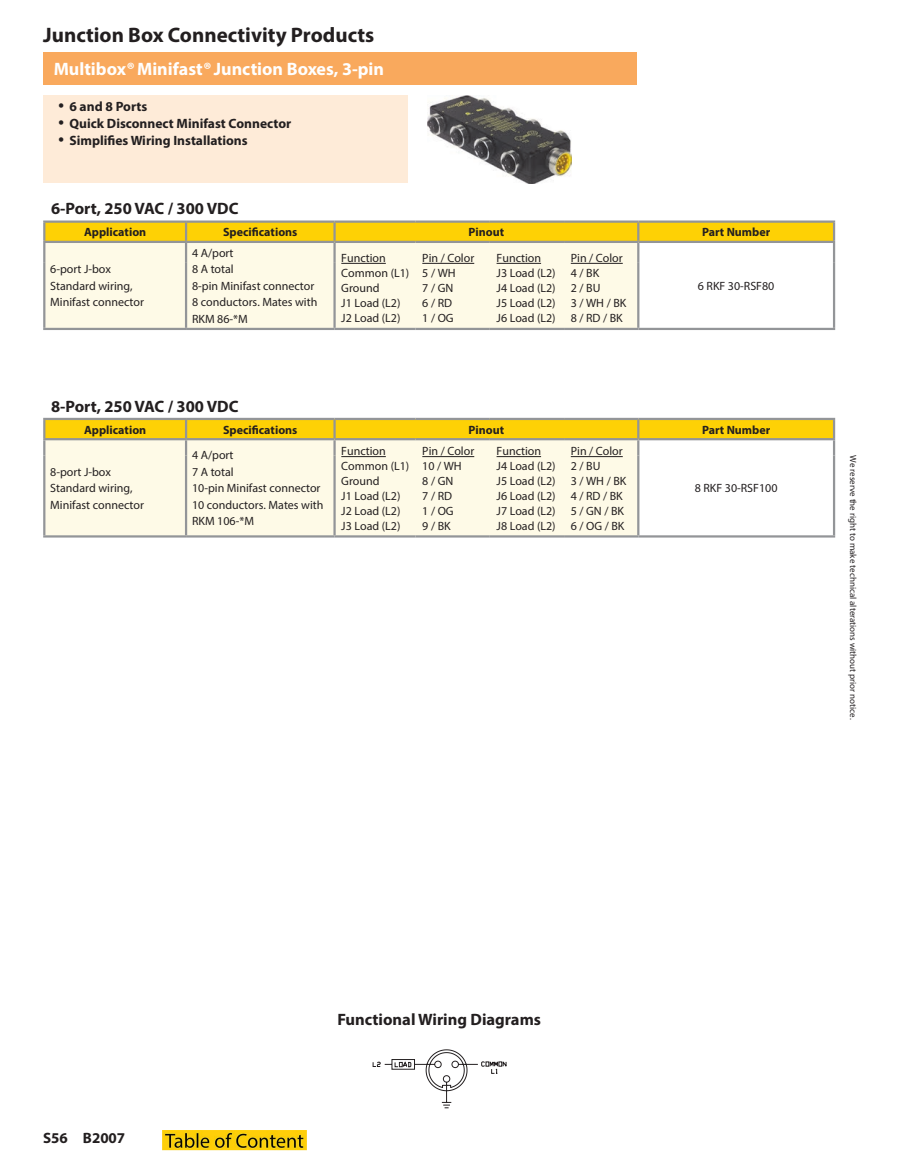
<style>
.page{position:relative;width:918px;height:1175px;background:#fff}
.page>*{position:absolute;margin:0;border:0;box-sizing:border-box;transform-origin:0 0}
.t1{font:700 21px "Myriad Pro";color:#231f20}
.Paragraph_Style10{font:700 18px "Myriad Pro";color:#fff}
.t2{font:700 16.5px "Myriad Pro";color:#231f20}
.t3{font:700 15px "Myriad Pro";color:#231f20}
.t4{font:700 13.5px "Myriad Pro";color:#231f20}
.Paragraph_Style1{font:12px/16.5px "Myriad Pro";color:#231f20}
.t5{font:700 12px "Myriad Pro";color:#231f20}
.t6{font:9px "Myriad Pro";color:#231f20}
.s1{font-style:italic}
</style>
<div class="page">
<div style="left:45px;top:262px;width:592px;height:66px;background:#fefae7"></div>
<hr style="left:43px;top:220px;width:143px;height:3px;background:#939598">
<hr style="left:186px;top:220px;width:149px;height:3px;background:#939598">
<hr style="left:335px;top:220px;width:81px;height:3px;background:#939598">
<hr style="left:416px;top:220px;width:74px;height:3px;background:#939598">
<hr style="left:490px;top:220px;width:74px;height:3px;background:#939598">
<hr style="left:564px;top:220px;width:74px;height:3px;background:#939598">
<hr style="left:638px;top:220px;width:197px;height:3px;background:#939598">
<hr style="left:43px;top:262px;width:2px;height:66px;background:#939598">
<hr style="left:185px;top:262px;width:2px;height:66px;background:#939598">
<hr style="left:333px;top:262px;width:3px;height:66px;background:#939598">
<hr style="left:43px;top:328px;width:143px;height:2px;background:#939598">
<hr style="left:186px;top:328px;width:149px;height:2px;background:#939598">
<hr style="left:335px;top:328px;width:81px;height:2px;background:#939598">
<hr style="left:416px;top:328px;width:74px;height:2px;background:#939598">
<hr style="left:490px;top:328px;width:74px;height:2px;background:#939598">
<hr style="left:564px;top:328px;width:74px;height:2px;background:#939598">
<svg style="left:43px;top:222px;width:792px;height:40px;background:#f4df7e"></svg>
<hr style="left:833px;top:262px;width:2px;height:66px;background:#939598">
<hr style="left:637px;top:262px;width:2px;height:66px;background:#939598">
<hr style="left:638px;top:328px;width:197px;height:2px;background:#939598">
<hr style="left:341px;top:263px;width:45px;height:1px;background:#231f20">
<hr style="left:422px;top:263px;width:52px;height:1px;background:#231f20">
<hr style="left:497px;top:263px;width:44px;height:1px;background:#231f20">
<hr style="left:571px;top:263px;width:52px;height:1px;background:#231f20">
<div style="left:45px;top:455px;width:592px;height:80px;background:#fefae7"></div>
<hr style="left:43px;top:418px;width:143px;height:2px;background:#939598">
<hr style="left:186px;top:418px;width:149px;height:2px;background:#939598">
<hr style="left:335px;top:418px;width:81px;height:2px;background:#939598">
<hr style="left:416px;top:418px;width:74px;height:2px;background:#939598">
<hr style="left:490px;top:418px;width:74px;height:2px;background:#939598">
<hr style="left:564px;top:418px;width:74px;height:2px;background:#939598">
<hr style="left:638px;top:418px;width:197px;height:2px;background:#939598">
<hr style="left:43px;top:455px;width:2px;height:80px;background:#939598">
<hr style="left:185px;top:455px;width:2px;height:80px;background:#939598">
<hr style="left:333px;top:455px;width:3px;height:80px;background:#939598">
<hr style="left:43px;top:535px;width:143px;height:2px;background:#939598">
<hr style="left:186px;top:535px;width:149px;height:2px;background:#939598">
<hr style="left:335px;top:535px;width:81px;height:2px;background:#939598">
<hr style="left:416px;top:535px;width:74px;height:2px;background:#939598">
<hr style="left:490px;top:535px;width:74px;height:2px;background:#939598">
<hr style="left:564px;top:535px;width:74px;height:2px;background:#939598">
<svg style="left:43px;top:419px;width:792px;height:36px;background:#f2db71"></svg>
<hr style="left:833px;top:455px;width:2px;height:80px;background:#939598">
<hr style="left:637px;top:455px;width:2px;height:80px;background:#939598">
<hr style="left:638px;top:535px;width:197px;height:2px;background:#939598">
<hr style="left:341px;top:456px;width:45px;height:1px;background:#231f20">
<hr style="left:422px;top:456px;width:52px;height:1px;background:#231f20">
<hr style="left:497px;top:456px;width:44px;height:1px;background:#231f20">
<hr style="left:571px;top:456px;width:52px;height:1px;background:#231f20">
<svg style="left:372px;top:1049px;width:135px;height:59px"></svg>
<div style="left:43px;top:52px;width:594px;height:32px;background:#f9a95d"></div>
<img style="left:427px;top:96px;width:144px;height:87px">
<div style="left:43px;top:96px;width:365px;height:87px;background:#feebd8"></div>
<img style="left:163px;top:1130px;width:144px;height:21px">
<h1 class="t1" style="left:43px;top:21px;width:333px">Junction Box Connectivity Products</h1>
<p class="Paragraph_Style10" style="left:54px;top:57px;width:332px">Multibox<span class="s1">®</span> Minifast<span class="s1">®</span> Junction Boxes, 3-pin</p>
<p class="t4" style="left:69px;top:98px;width:79px">6 and 8 Ports</p>
<p class="t4" style="left:69px;top:114px;width:223px">Quick Disconnect Minifast Connector</p>
<p class="t4" style="left:69px;top:131px;width:180px">Simplifies Wiring Installations</p>
<p class="t2" style="left:51px;top:198px;width:189px">6-Port, 250 VAC / 300 VDC</p>
<p class="t5" style="left:84px;top:224px;width:64px">Application</p>
<p class="t5" style="left:223px;top:224px;width:76px">Specifications</p>
<p class="t5" style="left:469px;top:224px;width:37px">Pinout</p>
<p class="t5" style="left:702px;top:224px;width:70px">Part Number</p>
<p class="Paragraph_Style1" style="left:50px;top:261px;width:62px">6-port J-box</p>
<p class="Paragraph_Style1" style="left:50px;top:277px;width:84px">Standard wiring,</p>
<p class="Paragraph_Style1" style="left:50px;top:294px;width:95px">Minifast connector</p>
<p class="Paragraph_Style1" style="left:192px;top:244px;width:43px">4 A/port</p>
<p class="Paragraph_Style1" style="left:192px;top:261px;width:43px">8 A total</p>
<p class="Paragraph_Style1" style="left:192px;top:277px;width:124px">8-pin Minifast connector</p>
<p class="Paragraph_Style1" style="left:192px;top:294px;width:127px">8 conductors. Mates with<br>RKM 86-*M</p>
<p class="Paragraph_Style1" style="left:341px;top:250px;width:46px">Function</p>
<p class="Paragraph_Style1" style="left:422px;top:250px;width:53px">Pin / Color</p>
<p class="Paragraph_Style1" style="left:497px;top:250px;width:46px">Function</p>
<p class="Paragraph_Style1" style="left:571px;top:250px;width:53px">Pin / Color</p>
<p class="Paragraph_Style1" style="left:497px;top:265px;width:61px">J3 Load (L2)</p>
<p class="Paragraph_Style1" style="left:497px;top:280px;width:61px">J4 Load (L2)</p>
<p class="Paragraph_Style1" style="left:497px;top:295px;width:61px">J5 Load (L2)</p>
<p class="Paragraph_Style1" style="left:497px;top:310px;width:61px">J6 Load (L2)</p>
<p class="Paragraph_Style1" style="left:341px;top:265px;width:69px">Common (L1)</p>
<p class="Paragraph_Style1" style="left:341px;top:280px;width:40px">Ground</p>
<p class="Paragraph_Style1" style="left:341px;top:295px;width:61px">J1 Load (L2)</p>
<p class="Paragraph_Style1" style="left:341px;top:310px;width:61px">J2 Load (L2)</p>
<p class="Paragraph_Style1" style="left:422px;top:265px;width:35px">5 / WH</p>
<p class="Paragraph_Style1" style="left:422px;top:280px;width:33px">7 / GN</p>
<p class="Paragraph_Style1" style="left:422px;top:295px;width:31px">6 / RD</p>
<p class="Paragraph_Style1" style="left:422px;top:310px;width:33px">1 / OG</p>
<p class="Paragraph_Style1" style="left:571px;top:265px;width:30px">4 / BK</p>
<p class="Paragraph_Style1" style="left:571px;top:280px;width:31px">2 / BU</p>
<p class="Paragraph_Style1" style="left:571px;top:295px;width:57px">3 / WH / BK</p>
<p class="Paragraph_Style1" style="left:571px;top:310px;width:54px">8 / RD / BK</p>
<p class="Paragraph_Style1" style="left:698px;top:277px;width:78px">6 RKF 30-RSF80</p>
<p class="t2" style="left:51px;top:395px;width:189px">8-Port, 250 VAC / 300 VDC</p>
<p class="t5" style="left:84px;top:422px;width:64px">Application</p>
<p class="t5" style="left:223px;top:422px;width:76px">Specifications</p>
<p class="t5" style="left:469px;top:422px;width:37px">Pinout</p>
<p class="t5" style="left:702px;top:422px;width:70px">Part Number</p>
<p class="Paragraph_Style1" style="left:50px;top:463px;width:62px">8-port J-box</p>
<p class="Paragraph_Style1" style="left:50px;top:480px;width:84px">Standard wiring,</p>
<p class="Paragraph_Style1" style="left:50px;top:496px;width:95px">Minifast connector</p>
<p class="Paragraph_Style1" style="left:341px;top:443px;width:46px">Function</p>
<p class="Paragraph_Style1" style="left:422px;top:443px;width:53px">Pin / Color</p>
<p class="Paragraph_Style1" style="left:497px;top:443px;width:46px">Function</p>
<p class="Paragraph_Style1" style="left:571px;top:443px;width:53px">Pin / Color</p>
<p class="Paragraph_Style1" style="left:192px;top:447px;width:43px">4 A/port</p>
<p class="Paragraph_Style1" style="left:192px;top:463px;width:43px">7 A total</p>
<p class="Paragraph_Style1" style="left:192px;top:480px;width:130px">10-pin Minifast connector</p>
<p class="Paragraph_Style1" style="left:192px;top:496px;width:133px">10 conductors. Mates with<br>RKM 106-*M</p>
<p class="Paragraph_Style1" style="left:497px;top:458px;width:61px">J4 Load (L2)</p>
<p class="Paragraph_Style1" style="left:497px;top:473px;width:61px">J5 Load (L2)</p>
<p class="Paragraph_Style1" style="left:497px;top:488px;width:61px">J6 Load (L2)</p>
<p class="Paragraph_Style1" style="left:497px;top:503px;width:61px">J7 Load (L2)</p>
<p class="Paragraph_Style1" style="left:497px;top:518px;width:61px">J8 Load (L2)</p>
<p class="Paragraph_Style1" style="left:341px;top:458px;width:69px">Common (L1)</p>
<p class="Paragraph_Style1" style="left:341px;top:473px;width:40px">Ground</p>
<p class="Paragraph_Style1" style="left:341px;top:488px;width:61px">J1 Load (L2)</p>
<p class="Paragraph_Style1" style="left:341px;top:503px;width:61px">J2 Load (L2)</p>
<p class="Paragraph_Style1" style="left:341px;top:518px;width:61px">J3 Load (L2)</p>
<p class="Paragraph_Style1" style="left:422px;top:458px;width:41px">10 / WH</p>
<p class="Paragraph_Style1" style="left:422px;top:473px;width:33px">8 / GN</p>
<p class="Paragraph_Style1" style="left:422px;top:488px;width:31px">7 / RD</p>
<p class="Paragraph_Style1" style="left:422px;top:503px;width:33px">1 / OG</p>
<p class="Paragraph_Style1" style="left:422px;top:518px;width:30px">9 / BK</p>
<p class="Paragraph_Style1" style="left:571px;top:458px;width:31px">2 / BU</p>
<p class="Paragraph_Style1" style="left:571px;top:473px;width:57px">3 / WH / BK</p>
<p class="Paragraph_Style1" style="left:571px;top:488px;width:54px">4 / RD / BK</p>
<p class="Paragraph_Style1" style="left:571px;top:503px;width:55px">5 / GN / BK</p>
<p class="Paragraph_Style1" style="left:571px;top:518px;width:55px">6 / OG / BK</p>
<p class="Paragraph_Style1" style="left:695px;top:480px;width:84px">8 RKF 30-RSF100</p>
<p class="t6" style="left:859px;top:455px;width:265px;rotate:90deg">We reserve the right to make technical alterations without prior notice.</p>
<p class="t3" style="left:43px;top:1128px;width:84px">S56 B2007</p>
<p class="t2" style="left:337px;top:1008px;width:205px">Functional Wiring Diagrams</p>
</div>
